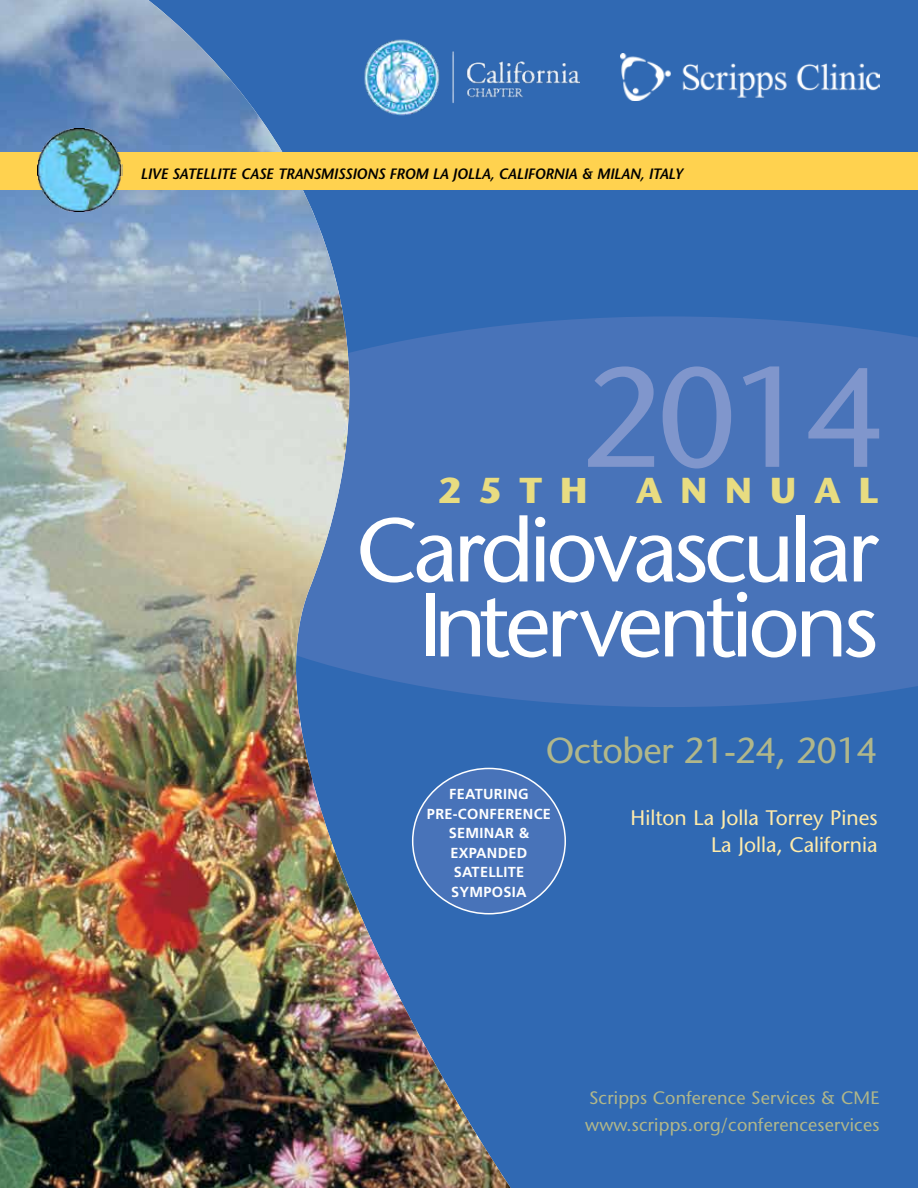
<style>
.page{position:relative;width:918px;height:1188px;background:#fff}
.page>*{position:absolute;margin:0;border:0;box-sizing:border-box;transform-origin:0 0}
.t1{font:141px "Stone Sans";color:#8096cc}
.t2{font:90px/75px "Stone Sans";letter-spacing:-.05em;color:#fff;text-align:right}
.t3{font:36px "Stone Sans";letter-spacing:-.015em;color:#b1b78a}
.t4{font:700 36px "Stone Sans";letter-spacing:.5em;color:#e8dc81}
.t5{font:21px/27px "Stone Sans";color:#ffebaa;text-align:right}
.t6{font:18px/27px "Stone Sans";letter-spacing:.01em;color:#b1b78a}
.t7{font:italic 600 15px "Stone Sans";letter-spacing:-.02em;color:#000}
.t8{font:700 14.55px/19.5px "Frutiger";letter-spacing:.02em;color:#fff;text-align:center}
</style>
<div class="page">
<div style="left:519px;top:0;width:399px;height:1188px;background:#3069b3"></div>
<img style="left:620px;top:54px;width:259px;height:47px">
<div style="left:519px;top:316px;width:399px;height:391px;background:#4873b9"></div>
<img style="left:0;top:0;width:511px;height:1188px">
<div style="left:1px;top:152px;width:917px;height:38px;background:#ffd24f"></div>
<img style="left:37px;top:129px;width:85px;height:82px">
<div style="left:413px;top:768px;width:152px;height:146px;background:#4873b9;border-radius:50%"></div>
<img style="left:363px;top:39px;width:217px;height:77px">
<p class="t7" style="left:140px;top:164px;width:392px">LIVE SATELL ITE CASE TRANSMISSIONS FROM LA JOLLA, CALIFORNIA</p>
<p class="t7" style="left:581px;top:164px;width:103px">&amp; MILAN, ITA LY</p>
<h1 class="t1" style="left:582px;top:334px;width:306px">2014</h1>
<h3 class="t4" style="left:438px;top:469px;width:151px">25TH</h3>
<h3 class="t4" style="left:636px;top:469px;width:244px">ANNUA L</h3>
<h2 class="t2" style="left:356px;top:513px;width:524px">Cardiovascular<br>Interventions</h2>
<h3 class="t3" style="left:546px;top:729px;width:333px">October 21-24, 2014</h3>
<h3 class="t5" style="left:631px;top:804px;width:248px">Hilton La Jolla Torrey Pines<br>La Jolla, California</h3>
<p class="t8" style="left:427px;top:784px;width:125px">FEATURING<br>PRE-CONFERENCE<br>SEMINAR &amp;<br>EXPANDED<br>SATELLITE<br>SYMPOSIA</p>
<p class="t6" style="left:585px;top:1085px;width:296px">Scripps Conference Services &amp; CME www.scripps.org/conferenceservices</p>
</div>
